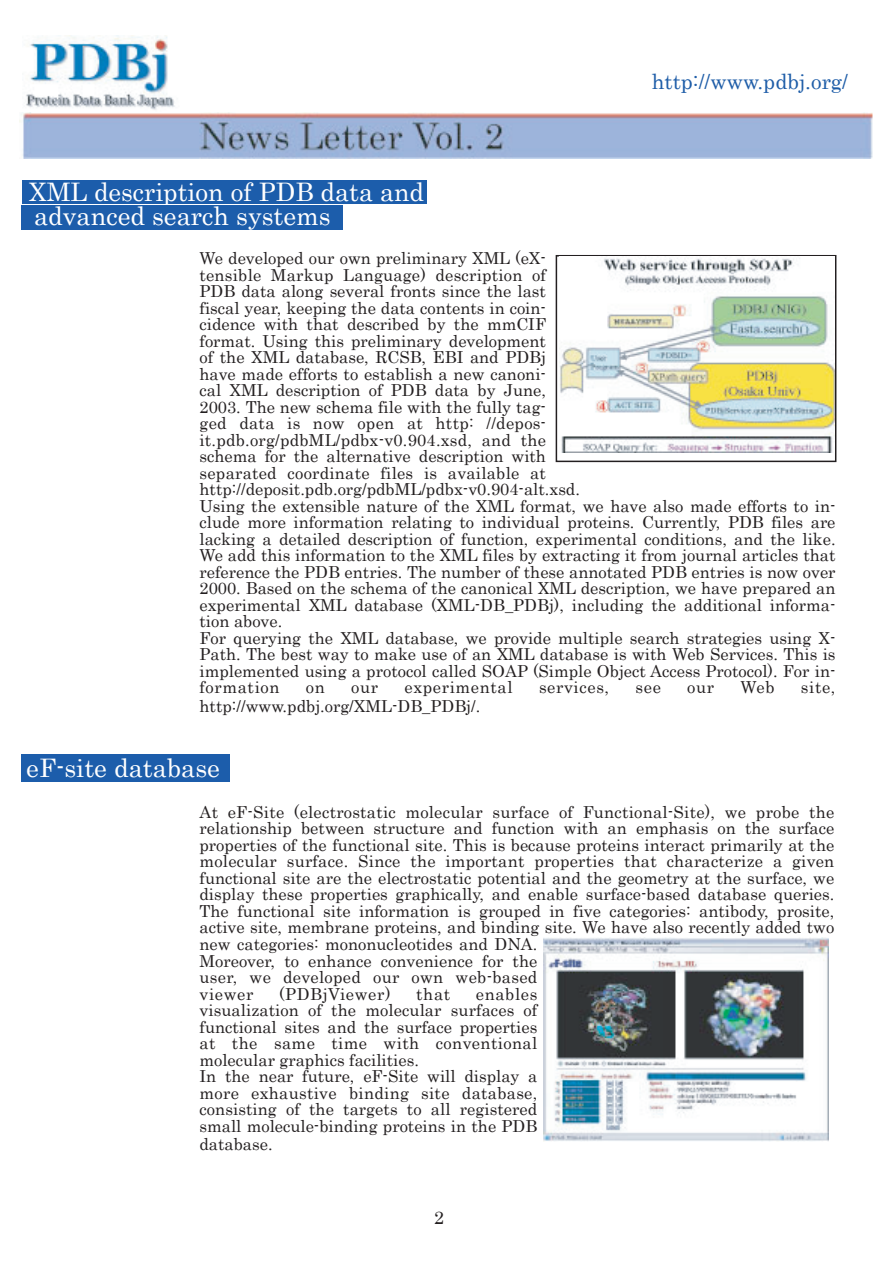
<style>
.page{position:relative;width:893px;height:1263px;background:#fff}
.page>*{position:absolute;margin:0;border:0;box-sizing:border-box;transform-origin:0 0}
.t1{font:25.5px/23.9px "Century";color:#fff}
.t2{font:21px "Century";color:#1e5da8}
.t3{font:18px "Century";color:#231f20}
.t4{font:16.5px/16.5px "Century";color:#231f20}
.t5{font:16.5px "Century";letter-spacing:.04em;color:#231f20}
</style>
<div class="page">
<img style="left:26px;top:36px;width:149px;height:74px">
<img style="left:20px;top:112px;width:853px;height:47px">
<div style="left:22px;top:180px;width:405px;height:24px;background:#1c5dab"></div>
<div style="left:21px;top:205px;width:322px;height:24px;background:#1c5dab"></div>
<div style="left:21px;top:754px;width:209px;height:28px;background:#1c5dab"></div>
<div style="left:556px;top:255px;width:280px;height:207px;border:2px solid #231f20"></div>
<img style="left:560px;top:256px;width:274px;height:197px">
<img style="left:543px;top:937px;width:285px;height:204px">
<p class="t2" style="left:652px;top:64px;width:198px">http://www.pdbj.org/</p>
<h1 class="t1" style="left:29px;top:178px;width:397px">XML description of PDB data and advanced search systems</h1>
<p class="t4" style="left:199px;top:249px;width:638px">We developed our own preliminary XML (eX-<br>tensible Markup Language) description of<br>PDB data along several fronts since the last<br>fiscal year, keeping the data contents in coin-<br>cidence with that described by the mmCIF<br>format. Using this preliminary development<br>of the XML database, RCSB, EBI and PDBj<br>have made efforts to establish a new canoni-<br>cal XML description of PDB data by June,<br>2003. The new schema file with the fully tag-<br>ged data is now open at http: //depos-<br>it.pdb.org/pdbML/pdbx-v0.904.xsd, and the<br>schema for the alternative description with<br>separated coordinate files is available at http://deposit.pdb.org/pdbML/pdbx-v0.904-alt.xsd.<br>Using the extensible nature of the XML format, we have also made efforts to in&shy;clude more information relating to individual proteins. Currently, PDB files are lacking a detailed description of function, experimental conditions, and the like.<br>We add this information to the XML files by extracting it from journal articles that reference the PDB entries. The number of these annotated PDB entries is now over 2000. Based on the schema of the canonical XML description, we have prepared an experimental XML database (XML-DB_PDBj), including the additional informa&shy;tion above.<br>For querying the XML database, we provide multiple search strategies using X-Path. The best way to make use of an XML database is with Web Services. This is implemented using a protocol called SOAP (Simple Object Access Protocol). For in&shy;formation</p>
<p class="t4" style="left:306px;top:678px;width:20px">on</p>
<p class="t4" style="left:351px;top:678px;width:28px">our</p>
<p class="t5" style="left:404px;top:674px;width:110px">experimental</p>
<p class="t5" style="left:539px;top:674px;width:72px">services,</p>
<p class="t4" style="left:635px;top:678px;width:27px">see</p>
<p class="t4" style="left:687px;top:678px;width:28px">our</p>
<p class="t4" style="left:741px;top:678px;width:35px">Web</p>
<p class="t4" style="left:801px;top:678px;width:36px">site,</p>
<p class="t4" style="left:200px;top:696px;width:282px">http://www.pdbj.org/XML-DB_PDBj/.</p>
<h1 class="t1" style="left:26px;top:753px;width:195px">eF-site database</h1>
<p class="t4" style="left:200px;top:802px;width:636px">At eF-Site (electrostatic molecular surface of Functional-Site), we probe the relationship between structure and function with an emphasis on the surface properties of the functional site. This is because proteins interact primarily at the molecular surface. Since the important properties that characterize a given functional site are the electrostatic potential and the geometry at the surface, we display these properties graphically, and enable surface-based database queries.<br>The functional site information is grouped in five categories: antibody, prosite, active site, membrane proteins, and binding site. We have also recently added two new categories: mononucleotides and DNA.<br>Moreover, to enhance convenience for the<br>user, we developed our own web-based<br>viewer</p>
<p class="t5" style="left:279px;top:980px;width:113px">(PDBjViewer)</p>
<p class="t4" style="left:416px;top:984px;width:35px">that</p>
<p class="t4" style="left:199px;top:984px;width:339px;text-indent:276px">enables visualization of the molecular surfaces of functional sites and the surface properties at the same time with conventional molecular graphics facilities.<br>In the near future, eF-Site will display a more exhaustive binding site database, consisting of the targets to all registered small molecule-binding proteins in the PDB</p>
<p class="t4" style="left:200px;top:1134px;width:75px">database.</p>
<p class="t3" style="left:434px;top:1202px;width:12px">2</p>
</div>
